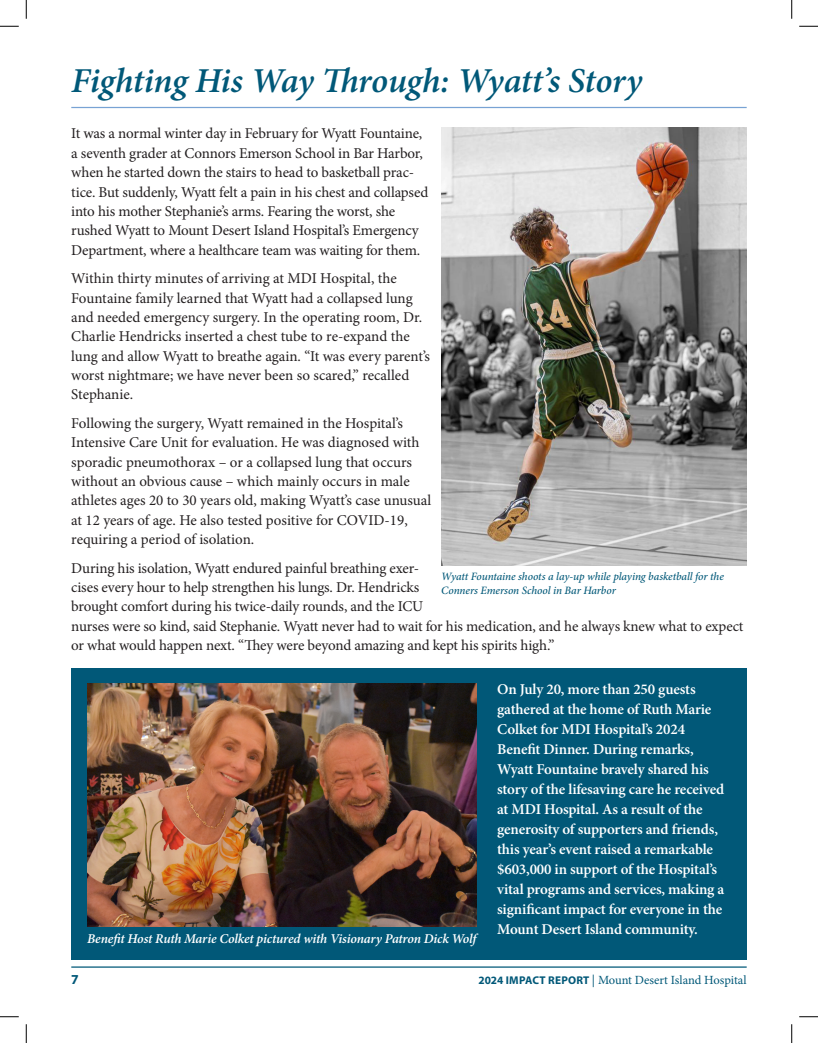
<style>
.page{position:relative;width:818px;height:1043px;background:#fff}
.page>*{position:absolute;margin:0;border:0;box-sizing:border-box;transform-origin:0 0}
.t1{font:italic 600 35px "Minion Pro";letter-spacing:-.01em;color:#015878}
.AR_paragraph{font:15px/19.4px "Minion Pro";letter-spacing:-.01em;color:#231f20}
.t2{font:600 15px/20px "Minion Pro";letter-spacing:-.01em;color:#fff}
.t3{font:700 13.75px "Myriad Pro";color:#015878}
.t4{font:italic 600 13.5px "Minion Pro";letter-spacing:-.015em;color:#fff}
.t5{font:12.5px "Minion Pro";letter-spacing:-.005em;color:#015878}
.t6{font:italic 500 11.25px/13.5px "Minion Pro";letter-spacing:-.01em;color:#015878}
.s1{font-family:"Myriad Pro";font-weight:700;font-size:11.25px}
</style>
<div class="page">
<hr style="left:71px;top:107px;width:675px;height:1px;background:#78a3d4">
<img style="left:441px;top:128px;width:305px;height:437px">
<hr style="left:71px;top:966px;width:675px;height:1px;background:#015878">
<div style="left:71px;top:668px;width:675px;height:291px;background:#015878"></div>
<img style="left:87px;top:683px;width:389px;height:243px">
<svg style="left:0;top:25px;width:19px;height:2px"></svg>
<svg style="left:799px;top:25px;width:19px;height:2px"></svg>
<svg style="left:0;top:1016px;width:19px;height:1px"></svg>
<svg style="left:799px;top:1016px;width:19px;height:1px"></svg>
<svg style="left:25px;top:0;width:2px;height:19px"></svg>
<svg style="left:25px;top:1024px;width:2px;height:18px"></svg>
<svg style="left:791px;top:0;width:1px;height:19px"></svg>
<svg style="left:791px;top:1024px;width:1px;height:18px"></svg>
<p class="t1" style="left:71px;top:56px;width:572px">Fighting His Way Through: Wyatt’s Story</p>
<p class="AR_paragraph" style="left:71px;top:124px;width:358px">It was a normal winter day in February for Wyatt Fountaine, a seventh grader at Connors Emerson School in Bar Harbor, when he started down the stairs to head to basketball prac&shy;tice. But suddenly, Wyatt felt a pain in his chest and collapsed into his mother Stephanie’s arms. Fearing the worst, she rushed Wyatt to Mount Desert Island Hospital’s Emergency Department, where a healthcare team was waiting for them.</p>
<p class="AR_paragraph" style="left:71px;top:269px;width:360px">Within thirty minutes of arriving at MDI Hospital, the Fountaine family learned that Wyatt had a collapsed lung and needed emergency surgery. In the operating room, Dr.<br>Charlie Hendricks inserted a chest tube to re-expand the lung and allow Wyatt to breathe again. “It was every parent’s worst nightmare; we have never been so scared,” recalled Stephanie.</p>
<p class="AR_paragraph" style="left:71px;top:413px;width:361px">Following the surgery, Wyatt remained in the Hospital’s Intensive Care Unit for evaluation. He was diagnosed with sporadic pneumothorax – or a collapsed lung that occurs without an obvious cause – which mainly occurs in male athletes ages 20 to 30 years old, making Wyatt’s case unusual at 12 years of age. He also tested positive for COVID-19, requiring a period of isolation.</p>
<p class="AR_paragraph" style="left:71px;top:558px;width:673px">During his isolation, Wyatt endured painful breathing exer-<br>cises every hour to help strengthen his lungs. Dr. Hendricks<br>brought comfort during his twice-daily rounds, and the ICU<br>nurses were so kind, said Stephanie. Wyatt never had to wait for his medication, and he always knew what to expect or what would happen next. “They were beyond amazing and kept his spirits high.”</p>
<p class="t6" style="left:441px;top:569px;width:284px">Wyatt Fountaine shoots a lay-up while playing basketball for the<br>Conners Emerson School in Bar Harbor</p>
<p class="t4" style="left:87px;top:929px;width:391px">Benefit Host Ruth Marie Colket pictured with Visionary Patron Dick Wolf</p>
<p class="t2" style="left:497px;top:679px;width:229px">On July 20, more than 250 guests gathered at the home of Ruth Marie Colket for MDI Hospital’s 2024<br>Benefit Dinner. During remarks, Wyatt Fountaine bravely shared his story of the lifesaving care he received at MDI Hospital. As a result of the generosity of supporters and friends, this year’s event raised a remarkable $603,000 in support of the Hospital’s vital programs and services, making a significant impact for everyone in the Mount Desert Island community.</p>
<p class="t3" style="left:71px;top:970px;width:9px">7</p>
<p class="t5" style="left:478px;top:971px;width:270px"><span class="s1">2024 IMPACT REPORT</span> | Mount Desert Island Hospital</p>
</div>
